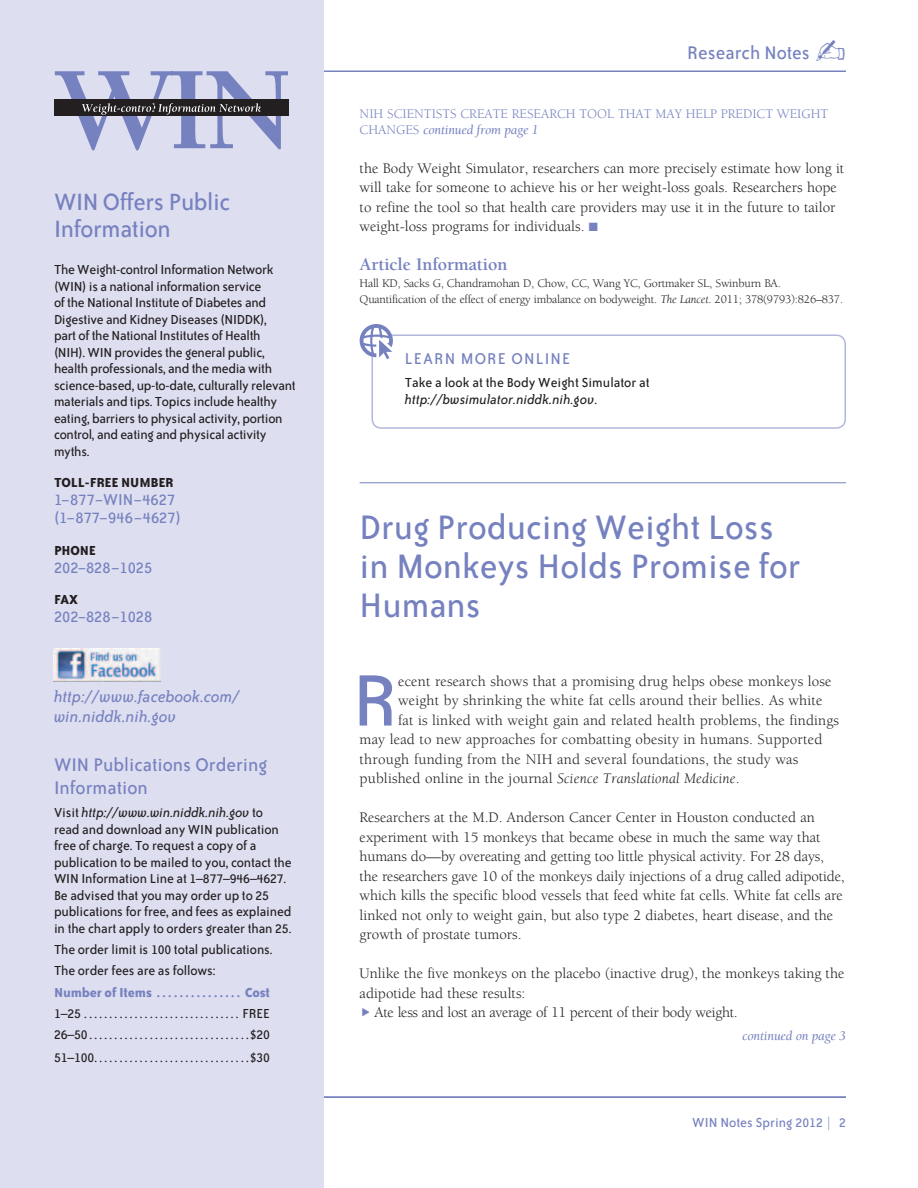
<style>
.page{position:relative;width:918px;height:1188px;background:#fff}
.page>*{position:absolute;margin:0;border:0;box-sizing:border-box;transform-origin:0 0}
.body_drop_cap{font:83.55px "Bailey Sans ITC Std";color:#7681bf;scale:1.05 1}
.Article_Head{font:39px/39px "Bailey Sans ITC Std";color:#7681bf}
.t1{font:27px/27px "Bailey Sans ITC Std";letter-spacing:-.015em;color:#7681bf}
.t2{font:21px/22.5px "Bailey Sans ITC Std";color:#7681bf}
.learn_more_head{font:18px/18px "Bailey Sans ITC Std";color:#7681bf}
.t3{font:italic 18px/19.5px "Bailey Sans ITC Std";color:#7681bf}
.article_info{font:700 18px "Berkeley Pro";letter-spacing:-.005em;color:#7681bf}
.learn_more_head-2{font:18px "Bailey Sans ITC Std";letter-spacing:.06em;color:#7681bf}
.TOC_article{font:15px/16.5px "Bailey Sans ITC Std";letter-spacing:-.02em;color:#231f20}
.Body{font:15px/19.5px "Berkeley Pro";color:#231f20}
.body_drop_cap-2{font:15px "Berkeley Pro";letter-spacing:.01em;color:#231f20}
.body_before_bullet{font:15px/19.5px "Berkeley Pro";color:#231f20}
.learn_more_text{font:15px/16.5px "Bailey Sans ITC Std";color:#231f20}
.Bulleted_text{font:15px "Berkeley Pro";letter-spacing:-.02em;color:#231f20}
.TOC_article-2{font:italic 15px "Bailey Sans ITC Std";letter-spacing:-.01em;color:#231f20}
.TOC_article-3{font:700 15px "Bailey Sans ITC Std";letter-spacing:-.01em;color:#7681bf}
.TOC_section{font:700 15px "Bailey Sans ITC Std";letter-spacing:-.01em;color:#231f20}
.t4{font:15px "Bailey Sans ITC Std";color:#7681bf}
.t5{font:13.5px/16.5px "Berkeley Pro";color:#7681bf}
.t6{font:italic 13.5px "Berkeley Pro";letter-spacing:-.015em;color:#7681bf}
.article_info_text{font:12px/16.5px "Berkeley Pro";letter-spacing:-.015em;color:#231f20}
.s1{font-style:normal}
.s2{font-style:italic}
.s3{color:#7681bf}
.s4{font-family:"Berkeley Pro"}
</style>
<div class="page">
<hr style="left:54px;top:70px;width:792px;height:2px;background:#7681bf">
<hr style="left:54px;top:1096px;width:792px;height:2px;background:#7681bf">
<div style="left:0;top:0;width:324px;height:1188px;background:#dddef0"></div>
<svg style="left:55px;top:71px;width:233px;height:79px"></svg>
<img style="left:53px;top:648px;width:108px;height:33px">
<div style="left:372px;top:334px;width:474px;height:95px;border:2px solid #b2b7dc;border-radius:9px"></div>
<svg style="left:360px;top:324px;width:33px;height:35px"></svg>
<hr style="left:360px;top:483px;width:486px;height:1px;background:#7681bf">
<h2 class="t1" style="left:54px;top:189px;width:178px">WIN Offers Public<br>Information</h2>
<p class="TOC_article" style="left:54px;top:262px;width:243px">The Weight-control Information Network (WIN) is a national information service<br>of the National Institute of Diabetes and Digestive and Kidney Diseases (NIDDK),<br>part of the National Institutes of Health<br>(NIH). WIN provides the general public, health professionals, and the media with science-based, up-to-date, culturally relevant materials and tips. Topics include healthy eating, barriers to physical activity, portion control, and eating and physical activity myths.</p>
<h3 class="TOC_section" style="left:54px;top:474px;width:121px">TOLL-FREE NUMBER</h3>
<p class="learn_more_head" style="left:54px;top:491px;width:128px">1–877–WIN–4627 (1–877–946–4627)</p>
<h3 class="TOC_section" style="left:54px;top:542px;width:43px">PHONE</h3>
<p class="learn_more_head" style="left:54px;top:558px;width:100px">202–828–1025</p>
<h3 class="TOC_section" style="left:54px;top:591px;width:25px">FAX</h3>
<p class="learn_more_head" style="left:54px;top:608px;width:100px">202–828–1028</p>
<p class="t3" style="left:54px;top:687px;width:187px">http://www.facebook.com/ win.niddk.nih.gov</p>
<h2 class="t2" style="left:54px;top:754px;width:215px">WIN Publications Ordering<br>Information</h2>
<p class="TOC_article-2" style="left:54px;top:805px;width:211px"><span class="s1">Visit</span> http://www.win.niddk.nih.gov <span class="s1">to</span></p>
<p class="TOC_article" style="left:54px;top:821px;width:239px">read and download any WIN publication free of charge. To request a copy of a publication to be mailed to you, contact the WIN Information Line at 1–877–946–4627.<br>Be advised that you may order up to 25 publications for free, and fees as explained in the chart apply to orders greater than 25.</p>
<p class="TOC_article" style="left:54px;top:941px;width:220px">The order limit is 100 total publications.</p>
<p class="TOC_article" style="left:54px;top:962px;width:163px">The order fees are as follows:</p>
<p class="TOC_article-3" style="left:54px;top:984px;width:218px">Number of Items . . . . . . . . . . . . . . . Cost</p>
<p class="TOC_article" style="left:54px;top:1006px;width:32px">1–25................................</p>
<p class="TOC_article" style="left:242px;top:1006px;width:29px">FREE</p>
<p class="TOC_article" style="left:54px;top:1027px;width:38px">26–50................................</p>
<p class="TOC_article" style="left:250px;top:1027px;width:22px">$20</p>
<p class="TOC_article" style="left:54px;top:1049px;width:44px">51–100...............................</p>
<p class="TOC_article" style="left:250px;top:1049px;width:22px">$30</p>
<h3 class="t2" style="left:687px;top:42px;width:124px">Research Notes</h3>
<p class="t5" style="left:360px;top:105px;width:470px">NIH SCIENTISTS CREATE RESEARCH TOOL THAT MAY HELP PREDICT WEIGHT<br>CHANGES <span class="s2">continued from page 1</span></p>
<p class="Body" style="left:360px;top:158px;width:486px">the Body Weight Simulator, researchers can more precisely estimate how long it will take for someone to achieve his or her weight-loss goals. Researchers hope to refine the tool so that health care providers may use it in the future to tailor weight-loss programs for individuals. <span class="s3">■</span></p>
<p class="article_info" style="left:360px;top:254px;width:149px">Article Information</p>
<p class="article_info_text" style="left:360px;top:275px;width:485px">Hall KD, Sacks G, Chandramohan D, Chow, CC, Wang YC, Gortmaker SL, Swinburn BA.<br>Quantification of the effect of energy imbalance on bodyweight. <span class="s2">The Lancet</span>. 2011; 378(9793):826–837.</p>
<h3 class="learn_more_head-2" style="left:405px;top:349px;width:167px">LEARN MORE ONLINE</h3>
<p class="learn_more_text" style="left:405px;top:375px;width:247px">Take a look at the Body Weight Simulator at <span class="s2">http://bwsimulator.niddk.nih.gov</span>.</p>
<h1 class="Article_Head" style="left:360px;top:508px;width:442px">Drug Producing Weight Loss in Monkeys Holds Promise for<br>Humans</h1>
<p class="body_drop_cap" style="left:352px;top:657px;width:45px">R</p>
<p class="body_drop_cap-2" style="left:398px;top:673px;width:435px">ecent research shows that a promising drug helps obese monkeys lose</p>
<p class="body_drop_cap-2" style="left:398px;top:692px;width:426px">weight by shrinking the white fat cells around their bellies. As white</p>
<p class="body_drop_cap-2" style="left:398px;top:712px;width:442px">fat is linked with weight gain and related health problems, the findings</p>
<p class="body_drop_cap-2" style="left:360px;top:731px;width:464px">may lead to new approaches for combatting obesity in humans. Supported</p>
<p class="body_drop_cap-2" style="left:360px;top:751px;width:440px">through funding from the NIH and several foundations, the study was</p>
<p class="body_drop_cap-2" style="left:360px;top:770px;width:382px">published online in the journal <span class="s2">Science Translational Medicine</span>.</p>
<p class="Body" style="left:360px;top:808px;width:487px">Researchers at the M.D. Anderson Cancer Center in Houston conducted an experiment with 15 monkeys that became obese in much the same way that humans do—by overeating and getting too little physical activity. For 28 days, the researchers gave 10 of the monkeys daily injections of a drug called adipotide, which kills the specific blood vessels that feed white fat cells. White fat cells are linked not only to weight gain, but also type 2 diabetes, heart disease, and the growth of prostate tumors.</p>
<p class="body_before_bullet" style="left:360px;top:964px;width:486px">Unlike the five monkeys on the placebo (inactive drug), the monkeys taking the adipotide had these results:</p>
<p class="Bulleted_text" style="left:375px;top:1004px;width:365px">Ate less and lost an average of 11 percent of their body weight.</p>
<p class="t6" style="left:742px;top:1028px;width:105px">continued on page 3</p>
<p class="t4" style="left:692px;top:1115px;width:155px">WIN Notes Spring 2012 <span class="s4">|</span> 2</p>
</div>
